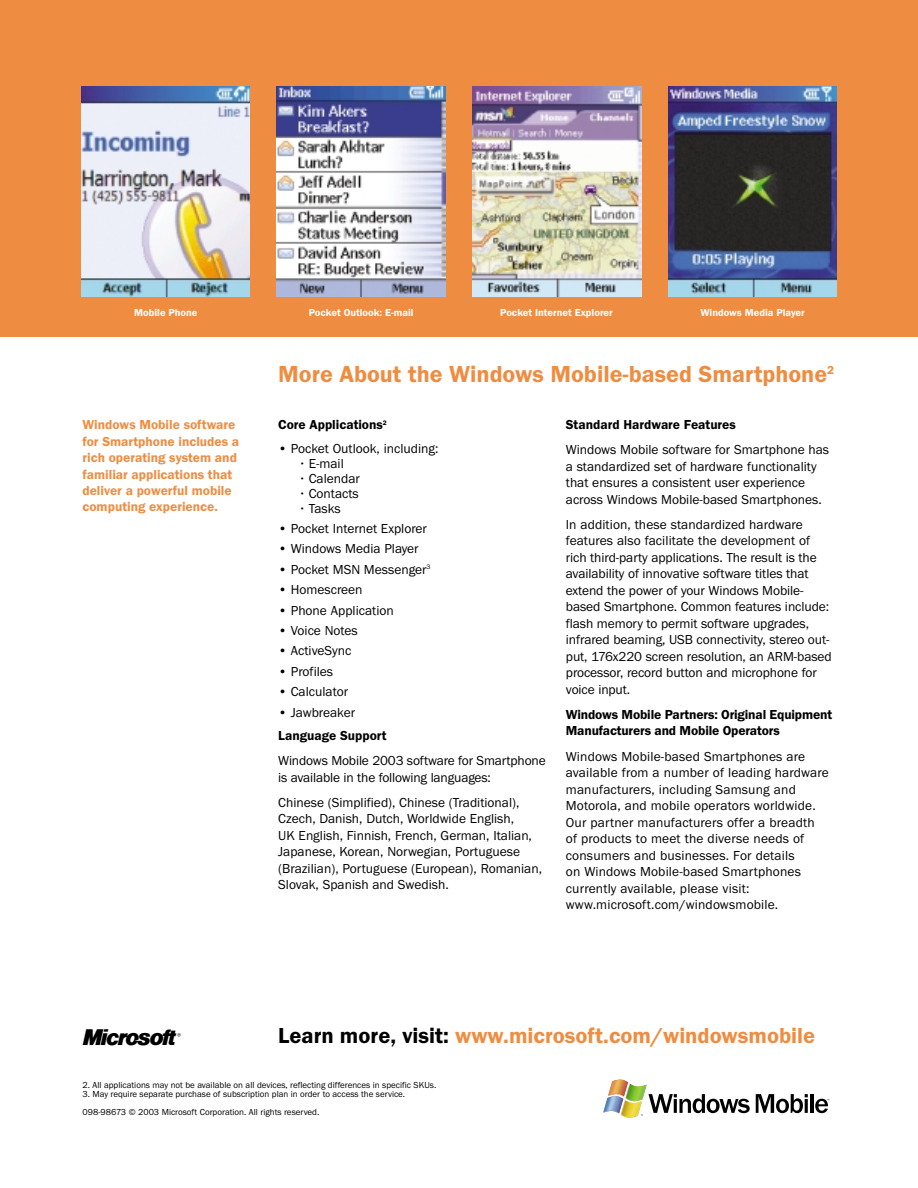
<style>
.page{position:relative;width:918px;height:1188px;background:#fff}
.page>*{position:absolute;margin:0;border:0;box-sizing:border-box;transform-origin:0 0}
.t1{font:600 24px "Franklin Got T";color:#ee8d42}
.t2{font:600 22.5px "Franklin Got T";color:#ee8d42}
.t3{font:18px "Microsoft Logo";color:#000}
.t4{font:13.5px/16.5px "Franklin Got T";color:#000}
.t5{font:600 13.5px/16.5px "Franklin Got T";color:#ee8d42}
.t6{font:600 13.5px/16.5px "Franklin Got T";letter-spacing:-.01em;color:#000}
.t7{font:600 10.5px "Franklin Got T";color:#fff}
.t8{font:9px/18px "Franklin Got T";color:#000}
.s1{font-size:7.5px}
.s2{color:#000}
</style>
<div class="page">
<div style="left:0;top:0;width:918px;height:337px;background:#ee8d42"></div>
<img style="left:81px;top:86px;width:169px;height:211px">
<img style="left:277px;top:86px;width:169px;height:211px">
<img style="left:473px;top:86px;width:168px;height:211px">
<img style="left:668px;top:86px;width:169px;height:211px">
<svg style="left:603px;top:1080px;width:147px;height:38px"></svg>
<svg style="left:756px;top:1094px;width:52px;height:19px"></svg>
<hr style="left:805px;top:1099px;width:3px;height:14px;background:#000">
<hr style="left:810px;top:1094px;width:4px;height:19px;background:#000">
<svg style="left:815px;top:1099px;width:14px;height:14px"></svg>
<p class="t7" style="left:134px;top:308px;width:65px">Mobile Phone</p>
<p class="t7" style="left:500px;top:308px;width:114px">Pocket Internet Explorer</p>
<p class="t7" style="left:309px;top:308px;width:107px">Pocket Outlook: E-mail</p>
<p class="t7" style="left:700px;top:308px;width:106px">Windows Media Player</p>
<p class="t5" style="left:82px;top:418px;width:158px">Windows Mobile software for Smartphone includes a rich operating system and familiar applications that deliver a powerful mobile computing experience.</p>
<h1 class="t1" style="left:278px;top:365px;width:558px">More About the Windows Mobile-based Smartphone<sup>2</sup></h1>
<p class="t6" style="left:278px;top:418px;width:110px">Core Applications<sup>2</sup></p>
<p class="t4" style="left:278px;top:441px;width:162px">• Pocket Outlook, including:</p>
<p class="t4" style="left:300px;top:456px;width:45px"><span class="s1">•</span> E-mail</p>
<p class="t4" style="left:300px;top:471px;width:61px"><span class="s1">•</span> Calendar</p>
<p class="t4" style="left:300px;top:486px;width:60px"><span class="s1">•</span> Contacts</p>
<p class="t4" style="left:300px;top:501px;width:42px"><span class="s1">•</span> Tasks</p>
<p class="t4" style="left:278px;top:522px;width:150px">• Pocket Internet Explorer</p>
<p class="t4" style="left:278px;top:542px;width:142px">• Windows Media Player</p>
<p class="t4" style="left:278px;top:562px;width:154px">• Pocket MSN Messenger<sup>3</sup></p>
<p class="t4" style="left:278px;top:583px;width:86px">• Homescreen</p>
<p class="t4" style="left:278px;top:603px;width:117px">• Phone Application</p>
<p class="t4" style="left:278px;top:624px;width:81px">• Voice Notes</p>
<p class="t4" style="left:278px;top:644px;width:75px">• ActiveSync</p>
<p class="t4" style="left:278px;top:664px;width:56px">• Profiles</p>
<p class="t4" style="left:278px;top:685px;width:71px">• Calculator</p>
<p class="t4" style="left:278px;top:705px;width:78px">• Jawbreaker</p>
<p class="t6" style="left:278px;top:729px;width:110px">Language Support</p>
<p class="t4" style="left:278px;top:754px;width:269px">Windows Mobile 2003 software for Smartphone is available in the following languages:</p>
<p class="t4" style="left:278px;top:795px;width:265px">Chinese (Simplified), Chinese (Traditional), Czech, Danish, Dutch, Worldwide English,<br>UK English, Finnish, French, German, Italian, Japanese, Korean, Norwegian, Portuguese (Brazilian), Portuguese (European), Romanian, Slovak, Spanish and Swedish.</p>
<p class="t6" style="left:566px;top:418px;width:172px">Standard Hardware Features</p>
<p class="t4" style="left:566px;top:443px;width:265px">Windows Mobile software for Smartphone has a standardized set of hardware functionality that ensures a consistent user experience across Windows Mobile-based Smartphones.</p>
<p class="t4" style="left:566px;top:517px;width:267px">In addition, these standardized hardware features also facilitate the development of rich third-party applications. The result is the availability of innovative software titles that extend the power of your Windows Mobile&shy;based Smartphone. Common features include: flash memory to permit software upgrades, infrared beaming, USB connectivity, stereo out&shy;put, 176x220 screen resolution, an ARM-based processor, record button and microphone for voice input.</p>
<p class="t6" style="left:566px;top:707px;width:268px">Windows Mobile Partners: Original Equipment<br>Manufacturers and Mobile Operators</p>
<p class="t4" style="left:566px;top:749px;width:264px">Windows Mobile-based Smartphones are available from a number of leading hardware manufacturers, including Samsung and Motorola, and mobile operators worldwide.<br>Our partner manufacturers offer a breadth of products to meet the diverse needs of consumers and businesses. For details<br>on Windows Mobile-based Smartphones currently available, please visit: www.microsoft.com/windowsmobile.</p>
<h3 class="t3" style="left:82px;top:1028px;width:101px">M</h3>
<h2 class="t2" style="left:278px;top:1026px;width:539px"><span class="s2">Learn more, visit:</span> www.microsoft.com/windowsmobile</h2>
<p class="t8" style="left:82px;top:1076px;width:355px">2. All applications may not be available on all devices, reflecting differences in specific SKUs.</p>
<p class="t8" style="left:82px;top:1085px;width:324px">3. May require separate purchase of subscription plan in order to access the service.<br>098-98673 © 2003 Microsoft Corporation. All rights reserved.</p>
</div>
